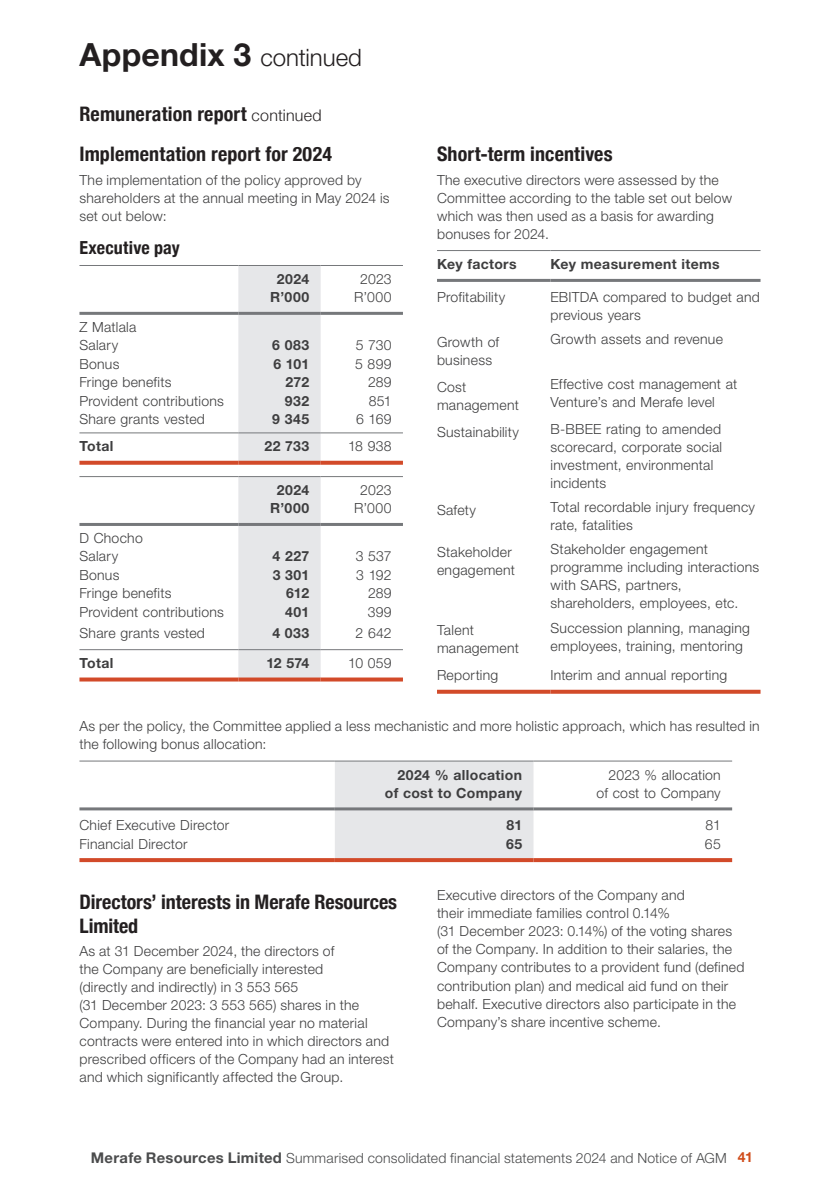
<style>
.page{position:relative;width:840px;height:1191px;background:#fff}
.page>*{position:absolute;margin:0;border:0;box-sizing:border-box;transform-origin:0 0}
.t1{font:700 32px "Helvetica Neue LT Std";letter-spacing:.005em;color:#231f20}
.t2{font:700 condensed 20px/24px "Helvetica Neue";letter-spacing:.005em;color:#231f20}
.t3{font:700 condensed 18px "Helvetica Neue";letter-spacing:.01em;color:#231f20}
.t4{font:300 14px/18px "Helvetica Neue LT Std";letter-spacing:.02em;color:#3e3e3f}
.t5{font:700 14px/18px "Helvetica Neue LT Std";letter-spacing:.025em;color:#3e3e3f;text-align:center}
.t6{font:300 14px "Helvetica Neue LT Std";letter-spacing:.015em;color:#4b4c4d}
.s1{font-weight:300;font-size:24px}
.s2{font-weight:300;font-stretch:normal;font-size:16px}
.s3{font-weight:700;font-size:14.8px}
.s4{font-weight:700;color:#d04d1b}
</style>
<div class="page">
<div style="left:238px;top:266px;width:82px;height:195px;background:#e6e7e9"></div>
<hr style="left:79px;top:265px;width:159px;height:1px;background:#76787b">
<hr style="left:238px;top:265px;width:82px;height:1px;background:#76787b">
<hr style="left:320px;top:265px;width:83px;height:1px;background:#76787b">
<hr style="left:79px;top:312px;width:159px;height:3px;background:#76787b">
<hr style="left:238px;top:312px;width:82px;height:3px;background:#76787b">
<hr style="left:320px;top:312px;width:83px;height:3px;background:#76787b">
<hr style="left:79px;top:432px;width:159px;height:1px;background:#76787b">
<hr style="left:238px;top:432px;width:82px;height:1px;background:#76787b">
<hr style="left:320px;top:432px;width:83px;height:1px;background:#76787b">
<svg style="left:79px;top:461px;width:159px;height:4px"></svg>
<svg style="left:238px;top:461px;width:82px;height:4px"></svg>
<svg style="left:320px;top:461px;width:83px;height:4px"></svg>
<div style="left:238px;top:477px;width:82px;height:200px;background:#e6e7e9"></div>
<hr style="left:79px;top:476px;width:159px;height:1px;background:#76787b">
<hr style="left:238px;top:476px;width:82px;height:1px;background:#76787b">
<hr style="left:320px;top:476px;width:83px;height:1px;background:#76787b">
<hr style="left:79px;top:523px;width:159px;height:3px;background:#76787b">
<hr style="left:238px;top:523px;width:82px;height:3px;background:#76787b">
<hr style="left:320px;top:523px;width:83px;height:3px;background:#76787b">
<hr style="left:79px;top:649px;width:159px;height:1px;background:#76787b">
<hr style="left:238px;top:649px;width:82px;height:1px;background:#76787b">
<hr style="left:320px;top:649px;width:83px;height:1px;background:#76787b">
<svg style="left:79px;top:677px;width:159px;height:4px"></svg>
<svg style="left:238px;top:677px;width:82px;height:4px"></svg>
<svg style="left:320px;top:677px;width:83px;height:4px"></svg>
<hr style="left:437px;top:250px;width:113px;height:1px;background:#76787b">
<hr style="left:550px;top:250px;width:210px;height:1px;background:#76787b">
<hr style="left:437px;top:279px;width:113px;height:3px;background:#76787b">
<hr style="left:550px;top:279px;width:210px;height:3px;background:#76787b">
<svg style="left:437px;top:689px;width:113px;height:4px"></svg>
<svg style="left:550px;top:689px;width:210px;height:4px"></svg>
<div style="left:334px;top:761px;width:199px;height:97px;background:#e6e7e9"></div>
<hr style="left:79px;top:760px;width:255px;height:1px;background:#76787b">
<hr style="left:334px;top:760px;width:199px;height:1px;background:#76787b">
<hr style="left:533px;top:760px;width:198px;height:1px;background:#76787b">
<hr style="left:79px;top:807px;width:255px;height:3px;background:#76787b">
<hr style="left:334px;top:807px;width:199px;height:3px;background:#76787b">
<hr style="left:533px;top:807px;width:198px;height:3px;background:#76787b">
<svg style="left:79px;top:858px;width:255px;height:4px"></svg>
<svg style="left:334px;top:858px;width:199px;height:4px"></svg>
<svg style="left:533px;top:858px;width:198px;height:4px"></svg>
<h1 class="t1" style="left:79px;top:35px;width:284px">Appendix 3 <span class="s1">continued</span></h1>
<h2 class="t2" style="left:79px;top:101px;width:243px">Remuneration report <span class="s2">continued</span></h2>
<h2 class="t2" style="left:437px;top:140px;width:177px">Short-term incentives</h2>
<p class="t4" style="left:437px;top:170px;width:296px">The executive directors were assessed by the Committee according to the table set out below which was then used as a basis for awarding bonuses for 2024.</p>
<p class="t5" style="left:437px;top:255px;width:81px">Key factors</p>
<p class="t5" style="left:550px;top:255px;width:170px">Key measurement items</p>
<p class="t4" style="left:437px;top:287px;width:70px">Profitability</p>
<p class="t4" style="left:550px;top:287px;width:211px">EBITDA compared to budget and previous years</p>
<p class="t4" style="left:437px;top:332px;width:64px">Growth of business</p>
<p class="t4" style="left:550px;top:330px;width:174px">Growth assets and revenue</p>
<p class="t4" style="left:437px;top:377px;width:83px">Cost management</p>
<p class="t4" style="left:550px;top:375px;width:188px">Effective cost management at<br>Venture’s and Merafe level</p>
<p class="t4" style="left:437px;top:422px;width:83px">Sustainability</p>
<p class="t4" style="left:550px;top:420px;width:173px">B-BBEE rating to amended scorecard, corporate social investment, environmental incidents</p>
<p class="t4" style="left:437px;top:501px;width:40px">Safety</p>
<p class="t4" style="left:550px;top:498px;width:206px">Total recordable injury frequency rate, fatalities</p>
<p class="t4" style="left:437px;top:543px;width:79px">Stakeholder engagement</p>
<p class="t4" style="left:550px;top:540px;width:210px">Stakeholder engagement programme including interactions with SARS, partners, shareholders, employees, etc.</p>
<p class="t4" style="left:437px;top:621px;width:83px">Talent management</p>
<p class="t4" style="left:550px;top:618px;width:201px">Succession planning, managing employees, training, mentoring</p>
<p class="t4" style="left:437px;top:666px;width:63px">Reporting</p>
<p class="t4" style="left:550px;top:666px;width:178px">Interim and annual reporting</p>
<p class="t4" style="left:79px;top:717px;width:681px">As per the policy, the Committee applied a less mechanistic and more holistic approach, which has resulted in the following bonus allocation:</p>
<p class="t5" style="left:384px;top:765px;width:139px;text-align:right">2024 % allocation of cost to Company</p>
<p class="t4" style="left:596px;top:765px;width:126px;text-align:right">2023 % allocation of cost to Company</p>
<p class="t4" style="left:79px;top:816px;width:151px">Chief Executive Director</p>
<p class="t5" style="left:506px;top:816px;width:17px">81</p>
<p class="t4" style="left:705px;top:816px;width:17px">81</p>
<p class="t4" style="left:79px;top:834px;width:109px">Financial Director</p>
<p class="t5" style="left:505px;top:834px;width:18px">65</p>
<p class="t4" style="left:704px;top:834px;width:17px">65</p>
<h2 class="t2" style="left:79px;top:140px;width:254px">Implementation report for 2024</h2>
<p class="t4" style="left:79px;top:170px;width:311px">The implementation of the policy approved by shareholders at the annual meeting in May 2024 is set out below:</p>
<p class="t3" style="left:79px;top:232px;width:102px">Executive pay</p>
<p class="t5" style="left:270px;top:270px;width:41px">2024<br>R’000</p>
<p class="t4" style="left:354px;top:270px;width:39px;text-align:center">2023<br>R’000</p>
<p class="t4" style="left:79px;top:317px;width:58px">Z Matlala<br>Salary</p>
<p class="t5" style="left:272px;top:336px;width:38px">6 083</p>
<p class="t4" style="left:355px;top:336px;width:37px">5 730</p>
<p class="t4" style="left:79px;top:354px;width:41px">Bonus</p>
<p class="t5" style="left:273px;top:354px;width:37px">6 101</p>
<p class="t4" style="left:355px;top:354px;width:38px">5 899</p>
<p class="t4" style="left:79px;top:373px;width:93px">Fringe benefits</p>
<p class="t5" style="left:285px;top:373px;width:25px">272</p>
<p class="t4" style="left:368px;top:373px;width:25px">289</p>
<p class="t4" style="left:79px;top:391px;width:146px">Provident contributions</p>
<p class="t5" style="left:285px;top:391px;width:26px">932</p>
<p class="t4" style="left:368px;top:391px;width:24px">851</p>
<p class="t4" style="left:79px;top:410px;width:127px">Share grants vested</p>
<p class="t5" style="left:272px;top:410px;width:38px">9 345</p>
<p class="t4" style="left:356px;top:410px;width:37px">6 169</p>
<p class="t5" style="left:79px;top:437px;width:36px">Total</p>
<p class="t5" style="left:264px;top:437px;width:46px">22 733</p>
<p class="t4" style="left:348px;top:437px;width:45px">18 938</p>
<p class="t5" style="left:270px;top:481px;width:41px">2024<br>R’000</p>
<p class="t4" style="left:354px;top:481px;width:39px;text-align:center">2023<br>R’000</p>
<p class="t4" style="left:79px;top:528px;width:65px">D Chocho<br>Salary</p>
<p class="t5" style="left:272px;top:547px;width:38px">4 227</p>
<p class="t4" style="left:355px;top:547px;width:37px">3 537</p>
<p class="t4" style="left:79px;top:565px;width:41px">Bonus</p>
<p class="t5" style="left:272px;top:565px;width:38px">3 301</p>
<p class="t4" style="left:356px;top:565px;width:37px">3 192</p>
<p class="t4" style="left:79px;top:584px;width:93px">Fringe benefits</p>
<p class="t5" style="left:286px;top:584px;width:25px">612</p>
<p class="t4" style="left:368px;top:584px;width:25px">289</p>
<p class="t4" style="left:79px;top:602px;width:146px">Provident contributions</p>
<p class="t5" style="left:285px;top:602px;width:26px">401</p>
<p class="t4" style="left:367px;top:602px;width:25px">399</p>
<p class="t4" style="left:79px;top:624px;width:127px">Share grants vested</p>
<p class="t5" style="left:272px;top:624px;width:38px">4 033</p>
<p class="t4" style="left:355px;top:624px;width:37px">2 642</p>
<p class="t5" style="left:79px;top:654px;width:36px">Total</p>
<p class="t5" style="left:266px;top:654px;width:44px">12 574</p>
<p class="t4" style="left:348px;top:654px;width:45px">10 059</p>
<h2 class="t2" style="left:79px;top:888px;width:319px">Directors’ interests in Merafe Resources<br>Limited</h2>
<p class="t4" style="left:79px;top:942px;width:316px">As at 31 December 2024, the directors of<br>the Company are beneficially interested<br>(directly and indirectly) in 3 553 565<br>(31 December 2023: 3 553 565) shares in the Company. During the financial year no material contracts were entered into in which directors and prescribed officers of the Company had an interest and which significantly affected the Group.</p>
<p class="t4" style="left:437px;top:886px;width:309px">Executive directors of the Company and<br>their immediate families control 0.14%<br>(31 December 2023: 0.14%) of the voting shares of the Company. In addition to their salaries, the Company contributes to a provident fund (defined contribution plan) and medical aid fund on their behalf. Executive directors also participate in the Company’s share incentive scheme.</p>
<p class="t6" style="left:91px;top:1149px;width:663px"><span class="s3">Merafe Resources Limited</span> Summarised consolidated financial statements 2024 and Notice of AGM <span class="s4">41</span></p>
</div>
